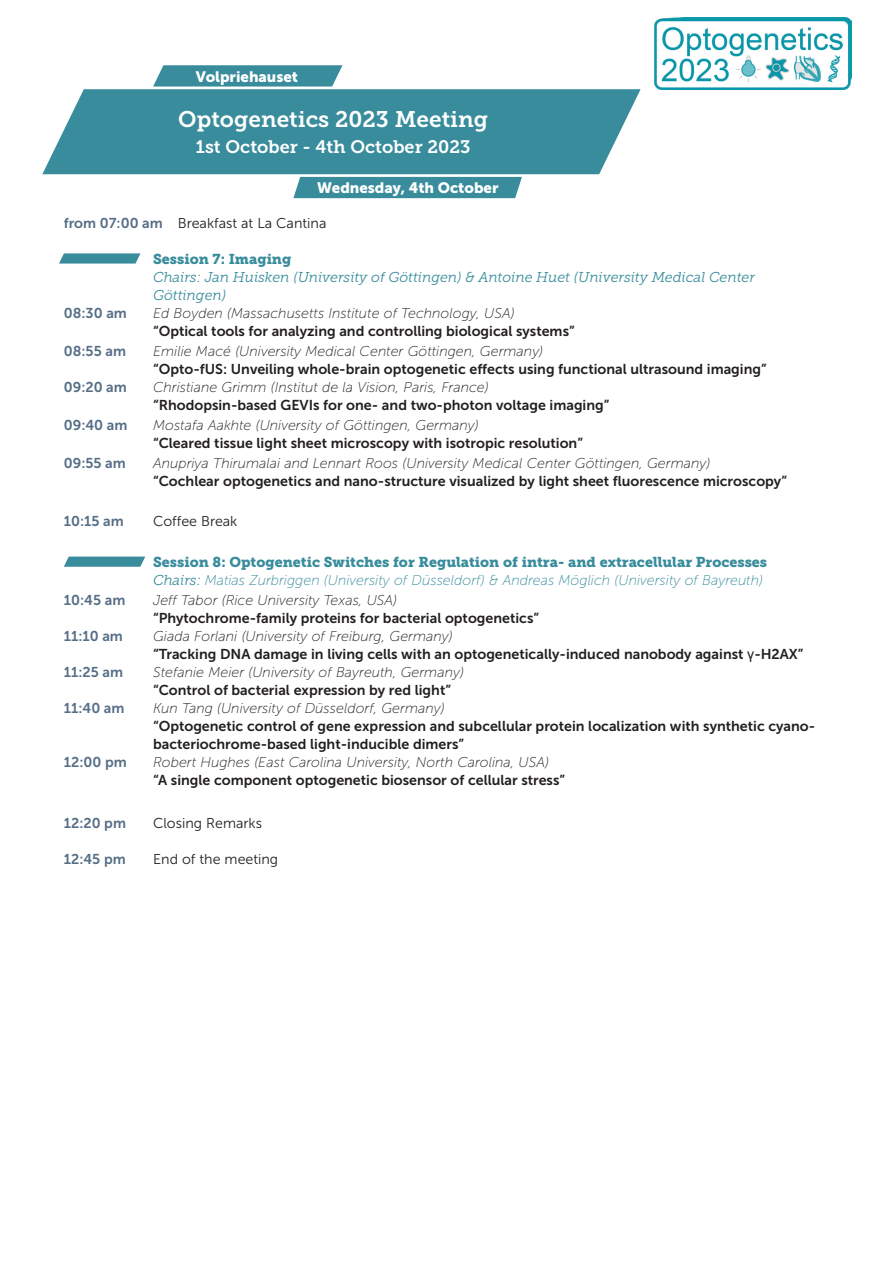
<style>
.page{position:relative;width:893px;height:1263px;background:#fff}
.page>*{position:absolute;margin:0;border:0;box-sizing:border-box;transform-origin:0 0}
.t1{font:22.5px "Museo Slab 700";color:#fff}
.t2{font:18px "Museo Slab 700";color:#fff}
.t3{font:15px "Museo Sans 900";color:#fff}
.Fließtext{font:14.25px/18px "Museo Sans 700";color:#231f20}
.Fließtext-2{font:italic 14.25px "Museo Sans 100";color:#231f20}
.Session{font:italic 14.25px/18px "Museo Sans 100";color:#388c9c}
.Titel{font:14.25px "Museo Sans 700";color:#231f20}
.Session-2{font:italic 14.25px "Museo Slab 300";color:#388c9c}
.Fließtext-3{font:14.25px "Museo Sans 700";color:#566e86}
.Fließtext-4{font:14.25px "Museo Sans 300";color:#231f20}
.Session-3{font:14.25px "Museo Sans 700";color:#231f20}
.Session-4{font:italic 14.25px "Museo Sans 100";color:#231f20}
.Session-5{font:14.25px "Museo Slab 900";color:#388c9c}
.Session-6{font:14.25px "Museo Sans 700";color:#566e86}
.s1{font-family:"Museo Sans 700";color:#566e86}
.s2{font-family:"Museo Slab 900";font-style:normal}
.s3{font-family:"Museo Slab 300"}
.s4{font-family:"Arial"}
</style>
<div class="page">
<svg style="left:59px;top:253px;width:81px;height:11px"></svg>
<svg style="left:64px;top:557px;width:81px;height:10px"></svg>
<svg style="left:153px;top:65px;width:189px;height:22px;background:#4895a4"></svg>
<svg style="left:42px;top:89px;width:599px;height:85px;background:#4694a3"></svg>
<div style="left:293px;top:177px;width:229px;height:21px;background:#388c9c"></div>
<img style="left:655px;top:17px;width:196px;height:72px">
<p class="t3" style="left:196px;top:68px;width:104px">Volpriehauset</p>
<p class="t1" style="left:178px;top:107px;width:311px">Optogenetics 2023 Meeting</p>
<p class="t2" style="left:196px;top:136px;width:276px">1st October - 4th October 2023</p>
<p class="t3" style="left:317px;top:179px;width:183px">Wednesday, 4th October</p>
<p class="Fließtext-4" style="left:64px;top:215px;width:264px"><span class="s1">from 07:00 am</span> Breakfast at La Cantina</p>
<p class="Session-5" style="left:153px;top:250px;width:140px">Session 7: Imaging</p>
<p class="Session-2" style="left:153px;top:269px;width:603px">Chairs: Jan Huisken (University of Göttingen) &amp; Antoine Huet (University Medical Center</p>
<p class="Session-2" style="left:153px;top:287px;width:75px">Göttingen)</p>
<p class="Session-6" style="left:64px;top:305px;width:65px">08:30 am</p>
<p class="Session-4" style="left:153px;top:305px;width:363px">Ed Boyden (Massachusetts Institute of Technology, USA)</p>
<p class="Session-3" style="left:153px;top:323px;width:423px">“Optical tools for analyzing and controlling biological systems”</p>
<p class="Fließtext-3" style="left:64px;top:343px;width:64px">08:55 am</p>
<p class="Fließtext-2" style="left:153px;top:343px;width:392px">Emilie Macé (University Medical Center Göttingen, Germany)</p>
<p class="Fließtext" style="left:153px;top:360px;width:615px">“Opto-fUS: Unveiling whole-brain optogenetic effects using functional ultrasound imaging”</p>
<p class="Fließtext-3" style="left:64px;top:379px;width:65px">09:20 am</p>
<p class="Fließtext-2" style="left:153px;top:379px;width:337px">Christiane Grimm (Institut de la Vision, Paris, France)</p>
<p class="Titel" style="left:153px;top:397px;width:458px">“Rhodopsin-based GEVIs for one- and two-photon voltage imaging”</p>
<p class="Fließtext-3" style="left:64px;top:417px;width:65px">09:40 am</p>
<p class="Fließtext-2" style="left:153px;top:417px;width:327px">Mostafa Aakhte (University of Göttingen, Germany)</p>
<p class="Titel" style="left:153px;top:435px;width:431px">“Cleared tissue light sheet microscopy with isotropic resolution”</p>
<p class="Fließtext-3" style="left:64px;top:455px;width:64px">09:55 am</p>
<p class="Fließtext-2" style="left:153px;top:455px;width:559px">Anupriya Thirumalai and Lennart Roos (University Medical Center Göttingen, Germany)</p>
<p class="Fließtext" style="left:153px;top:472px;width:635px">“Cochlear optogenetics and nano-structure visualized by light sheet fluorescence microscopy”</p>
<p class="Fließtext-3" style="left:64px;top:514px;width:62px">10:15 am</p>
<p class="Fließtext-4" style="left:153px;top:514px;width:86px">Coffee Break</p>
<p class="Session" style="left:153px;top:553px;width:616px"><span class="s2">Session 8: Optogenetic Switches for Regulation of intra- and extracellular Processes<br></span><span class="s3">Chairs:</span> Matias Zurbriggen (University of Düsseldorf) &amp; Andreas Möglich (University of Bayreuth)</p>
<p class="Fließtext-3" style="left:64px;top:592px;width:63px">10:45 am</p>
<p class="Fließtext-2" style="left:153px;top:592px;width:246px">Jeff Tabor (Rice University Texas, USA)</p>
<p class="Fließtext" style="left:153px;top:609px;width:387px">“Phytochrome-family proteins for bacterial optogenetics”</p>
<p class="Fließtext-3" style="left:64px;top:628px;width:61px">11:10 am</p>
<p class="Fließtext-2" style="left:153px;top:628px;width:301px">Giada Forlani (University of Freiburg, Germany)</p>
<p class="Fließtext" style="left:153px;top:645px;width:652px">“Tracking DNA damage in living cells with an optogenetically-induced nanobody against <span class="s4">γ</span>-H2AX”</p>
<p class="Fließtext-3" style="left:64px;top:664px;width:61px">11:25 am</p>
<p class="Fließtext-2" style="left:153px;top:664px;width:312px">Stefanie Meier (University of Bayreuth, Germany)</p>
<p class="Fließtext" style="left:153px;top:681px;width:299px">“Control of bacterial expression by red light”</p>
<p class="Fließtext-3" style="left:64px;top:700px;width:62px">11:40 am</p>
<p class="Fließtext-2" style="left:153px;top:700px;width:293px">Kun Tang (University of Düsseldorf, Germany)</p>
<p class="Fließtext" style="left:153px;top:717px;width:664px">“Optogenetic control of gene expression and subcellular protein localization with synthetic cyano&shy;bacteriochrome-based light-inducible dimers”</p>
<p class="Fließtext-3" style="left:64px;top:754px;width:64px">12:00 pm</p>
<p class="Fließtext-2" style="left:153px;top:754px;width:398px">Robert Hughes (East Carolina University, North Carolina, USA)</p>
<p class="Fließtext" style="left:153px;top:771px;width:414px">“A single component optogenetic biosensor of cellular stress”</p>
<p class="Fließtext-3" style="left:64px;top:815px;width:64px">12:20 pm</p>
<p class="Fließtext-4" style="left:153px;top:816px;width:110px">Closing Remarks</p>
<p class="Fließtext-3" style="left:64px;top:851px;width:63px">12:45 pm</p>
<p class="Fließtext-4" style="left:153px;top:852px;width:127px">End of the meeting</p>
</div>
